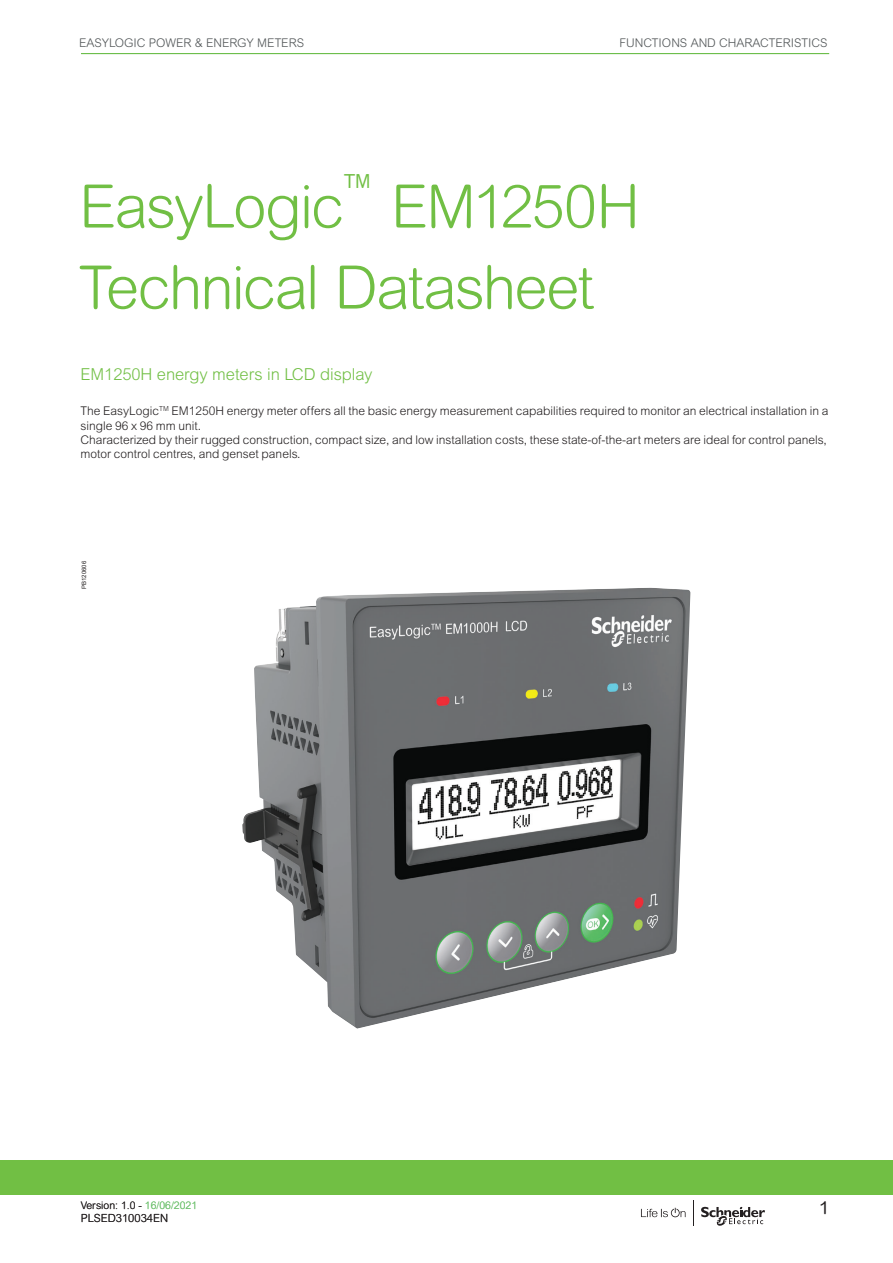
<style>
.page{position:relative;width:893px;height:1263px;background:#fff}
.page>*{position:absolute;margin:0;border:0;box-sizing:border-box;transform-origin:0 0}
.Page_Head_New{font:300 60px "Arial Rounded MT Pro";letter-spacing:-.03em;color:#71bf44}
.Page_Head_New-2{font:300 34.8px "Arial Rounded MT Std";color:#71bf44}
.t1{font:18px "Arial Rounded MT Std";color:#231f20}
.Introduction_New{font:300 16.5px "Arial MT Std";letter-spacing:-.005em;color:#71bf44}
._2_Text__8{font:300 12px/14.4px "Arial MT Std";color:#231f20}
.t2{font:300 12px "Arial Rounded MT Std";color:#515557}
.t3{font:300 11.25px "Arial Rounded MT Std";color:#231f20}
.t4{font:300 10.5px "Arial Rounded MT Std";color:#231f20}
.Recording_Number{font:6px "Arial";color:#231f20}
.s1{color:#70c270}
</style>
<div class="page">
<hr style="left:81px;top:53px;width:748px;height:1px;background:#59b533">
<div style="left:0;top:1161px;width:893px;height:34px;background:#71bf44"></div>
<svg style="left:641px;top:1208px;width:45px;height:9px"></svg>
<svg style="left:701px;top:1207px;width:64px;height:19px"></svg>
<svg style="left:693px;top:1200px;width:1px;height:26px"></svg>
<img style="left:242px;top:588px;width:448px;height:440px">
<p class="t2" style="left:79px;top:36px;width:226px">EASYLOGIC POWER &amp; ENERGY METERS</p>
<p class="t2" style="left:619px;top:36px;width:210px">FUNCTIONS AND CHARACTERISTICS</p>
<p class="Page_Head_New-2" style="left:343px;top:166px;width:34px">™</p>
<p class="Page_Head_New" style="left:391px;top:172px;width:250px">EM1250H</p>
<p class="Page_Head_New" style="left:79px;top:253px;width:516px">Technical Datasheet</p>
<p class="Page_Head_New" style="left:79px;top:172px;width:267px">EasyLogic</p>
<p class="Introduction_New" style="left:81px;top:365px;width:293px">EM1250H energy meters in LCD display</p>
<p class="_2_Text__8" style="left:81px;top:404px;width:749px">The EasyLogic<sup>TM</sup> EM1250H energy meter offers all the basic energy measurement capabilities required to monitor an electrical installation in a single 96 x 96 mm unit.</p>
<p class="_2_Text__8" style="left:81px;top:432px;width:748px">Characterized by their rugged construction, compact size, and low installation costs, these state-of-the-art meters are ideal for control panels, motor control centres, and genset panels.</p>
<p class="Recording_Number" style="left:80px;top:589px;width:30px;rotate:-90deg">PB120606</p>
<p class="t4" style="left:81px;top:1199px;width:118px">Version: 1.0 - <span class="s1">16/06/2021</span></p>
<h3 class="t1" style="left:819px;top:1197px;width:12px">1</h3>
<p class="t3" style="left:81px;top:1212px;width:89px">PLSED310034EN</p>
</div>
